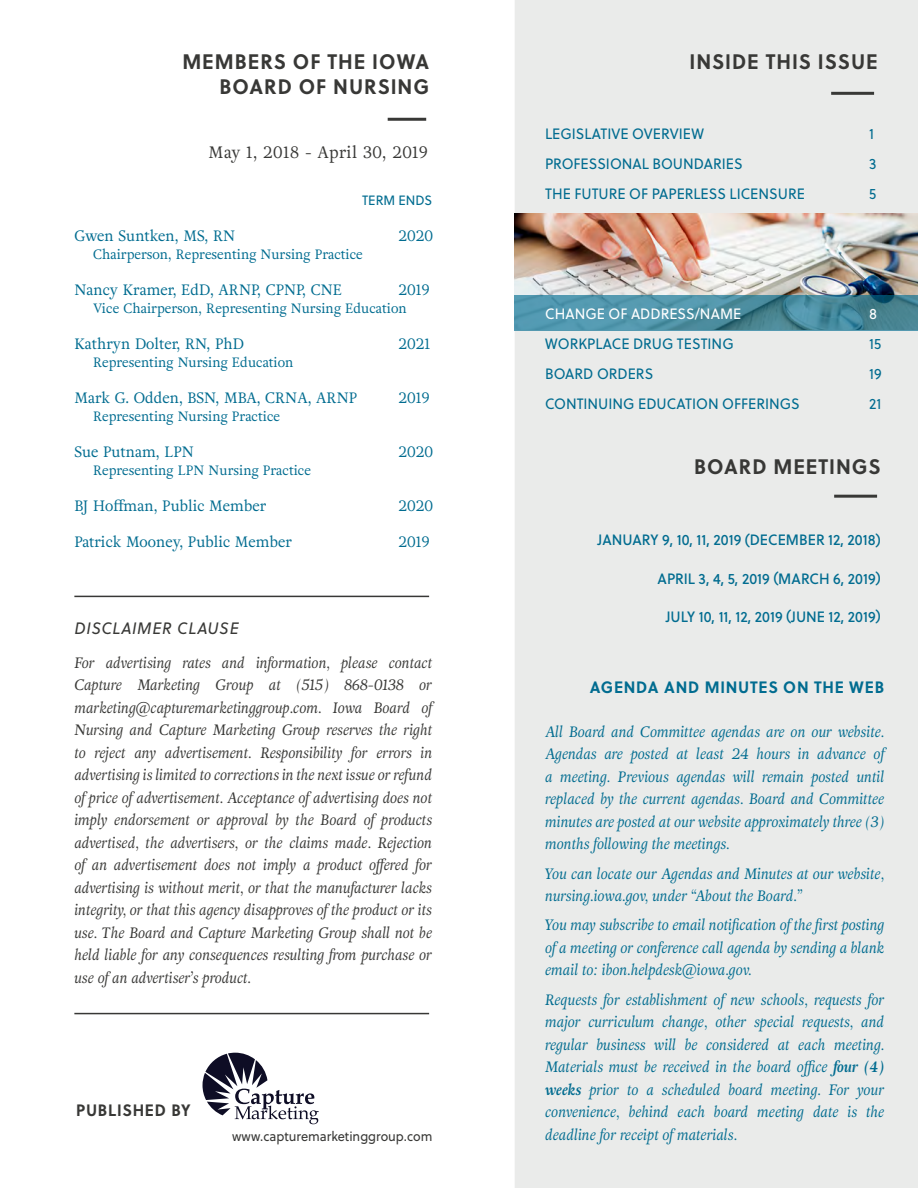
<style>
.page{position:relative;width:918px;height:1188px;background:#fff}
.page>*{position:absolute;margin:0;border:0;box-sizing:border-box;transform-origin:0 0}
.t1{font:700 21px/25.2px "Soleil";letter-spacing:.05em;color:#383836;text-align:right;scale:.94 1}
.t2{font:700 16.5px "Soleil";letter-spacing:.05em;color:#016c90;scale:.94 1}
.t3{font:16.5px "Adriane Text";letter-spacing:.025em;color:#383836;scale:.94 1}
.t4{font:italic 16.5px "Soleil";letter-spacing:.05em;color:#383836;scale:.94 1}
.t5{font:700 16.5px "Soleil";letter-spacing:.05em;color:#383836;scale:.94 1}
.t6{font:italic 15px/22.5px "Adriane Text";color:#016c90;text-align:justify;scale:.94 1}
.t7{font:italic 15px/22.5px "Adriane Text";color:#383836;text-align:justify;scale:.94 1}
.t8{font:15px "Adriane Text";color:#016c90;scale:.94 1}
.t9{font:15px "Soleil";color:#016c90;scale:.94 1}
.t10{font:15px "Soleil";color:#016c90;scale:.94 1}
.t11{font:15px "Soleil";color:#fff;scale:.94 1}
.t12{font:13.5px "Adriane Text";color:#016c90;scale:.94 1}
.t13{font:13.5px "Soleil";color:#383836;scale:.94 1}
.t14{font:13.5px "Soleil";color:#016c90;scale:.94 1}
.s1{font-weight:700}
</style>
<div class="page">
<div style="left:515px;top:0;width:403px;height:1188px;background:#eaebea"></div>
<hr style="left:388px;top:118px;width:38px;height:3px;background:#383836">
<hr style="left:831px;top:92px;width:43px;height:3px;background:#383836">
<hr style="left:834px;top:495px;width:43px;height:3px;background:#383836">
<img style="left:515px;top:213px;width:403px;height:82px">
<svg style="left:515px;top:295px;width:403px;height:36px;background:#4a8ca0"></svg>
<svg style="left:203px;top:1053px;width:116px;height:71px"></svg>
<hr style="left:74px;top:596px;width:355px;height:1px;background:#383836">
<hr style="left:74px;top:1013px;width:355px;height:1px;background:#383836">
<p class="t1" style="left:182px;top:48px;width:264px">MEMBERS OF THE IOWA<br>BOARD OF NURSING</p>
<p class="t3" style="left:209px;top:141px;width:235px">May 1, 2018 - April 30, 2019</p>
<p class="t14" style="left:362px;top:191px;width:76px">TERM ENDS</p>
<p class="t8" style="left:74px;top:226px;width:173px">Gwen Suntken, MS, RN</p>
<p class="t8" style="left:398px;top:226px;width:38px">2020</p>
<p class="t12" style="left:93px;top:245px;width:289px">Chairperson, Representing Nursing Practice</p>
<p class="t8" style="left:74px;top:280px;width:286px">Nancy Kramer, EdD, ARNP, CPNP, CNE</p>
<p class="t8" style="left:398px;top:280px;width:35px">2019</p>
<p class="t12" style="left:93px;top:299px;width:335px">Vice Chairperson, Representing Nursing Education</p>
<p class="t8" style="left:74px;top:334px;width:182px">Kathryn Dolter, RN, PhD</p>
<p class="t8" style="left:398px;top:334px;width:36px">2021</p>
<p class="t12" style="left:93px;top:353px;width:215px">Representing Nursing Education</p>
<p class="t8" style="left:74px;top:388px;width:302px">Mark G. Odden, BSN, MBA, CRNA, ARNP</p>
<p class="t8" style="left:398px;top:388px;width:35px">2019</p>
<p class="t12" style="left:93px;top:407px;width:200px">Representing Nursing Practice</p>
<p class="t8" style="left:74px;top:442px;width:129px">Sue Putnam, LPN</p>
<p class="t8" style="left:398px;top:442px;width:38px">2020</p>
<p class="t12" style="left:93px;top:461px;width:233px">Representing LPN Nursing Practice</p>
<p class="t8" style="left:74px;top:496px;width:206px">BJ Hoffman, Public Member</p>
<p class="t8" style="left:398px;top:496px;width:38px">2020</p>
<p class="t8" style="left:74px;top:532px;width:233px">Patrick Mooney, Public Member</p>
<p class="t8" style="left:398px;top:532px;width:35px">2019</p>
<p class="t4" style="left:74px;top:616px;width:176px">DISCLAIMER CLAUSE</p>
<p class="t7" style="left:74px;top:652px;width:382px">For advertising rates and information, please contact Capture Marketing Group at (515) 868-0138 or marketing@capturemarketinggroup.com. Iowa Board of Nursing and Capture Marketing Group reserves the right to reject any advertisement. Responsibility for errors in advertising is limited to corrections in the next issue or refund of price of advertisement. Acceptance of advertising does not imply endorsement or approval by the Board of products advertised, the advertisers, or the claims made. Rejection of an advertisement does not imply a product offered for advertising is without merit, or that the manufacturer lacks integrity, or that this agency disapproves of the product or its use. The Board and Capture Marketing Group shall not be held liable for any consequences resulting from purchase or use of an advertiser’s product.</p>
<p class="t5" style="left:76px;top:1098px;width:123px">PUBLISHED BY</p>
<p class="t13" style="left:232px;top:1126px;width:215px">www.capturemarketinggroup.com</p>
<p class="t1" style="left:690px;top:47px;width:202px">INSIDE THIS ISSUE</p>
<p class="t9" style="left:545px;top:123px;width:170px">LEGISLATIVE OVERVIEW</p>
<p class="t9" style="left:869px;top:123px;width:7px">1</p>
<p class="t9" style="left:545px;top:153px;width:212px">PROFESSIONAL BOUNDARIES</p>
<p class="t9" style="left:869px;top:153px;width:9px">3</p>
<p class="t9" style="left:545px;top:183px;width:278px">THE FUTURE OF PAPERLESS LICENSURE</p>
<p class="t9" style="left:869px;top:183px;width:9px">5</p>
<p class="t11" style="left:545px;top:303px;width:210px">CHANGE OF ADDRESS/NAME</p>
<p class="t11" style="left:869px;top:303px;width:10px">8</p>
<p class="t9" style="left:545px;top:333px;width:202px">WORKPLACE DRUG TESTING</p>
<p class="t9" style="left:869px;top:333px;width:14px">15</p>
<p class="t9" style="left:545px;top:363px;width:116px">BOARD ORDERS</p>
<p class="t9" style="left:869px;top:363px;width:15px">19</p>
<p class="t9" style="left:545px;top:393px;width:272px">CONTINUING EDUCATION OFFERINGS</p>
<p class="t9" style="left:869px;top:393px;width:14px">21</p>
<p class="t1" style="left:694px;top:453px;width:200px">BOARD MEETINGS</p>
<p class="t10" style="left:598px;top:529px;width:303px">JANUARY 9, 10, 11, 2019 (DECEMBER 12, 2018)</p>
<p class="t10" style="left:658px;top:567px;width:239px">APRIL 3, 4, 5, 2019 (MARCH 6, 2019)</p>
<p class="t10" style="left:666px;top:605px;width:230px">JULY 10, 11, 12, 2019 (JUNE 12, 2019)</p>
<p class="t2" style="left:590px;top:674px;width:315px">AGENDA AND MINUTES ON THE WEB</p>
<p class="t6" style="left:545px;top:721px;width:362px">All Board and Committee agendas are on our website.<br>Agendas are posted at least 24 hours in advance of a meeting. Previous agendas will remain posted until replaced by the current agendas. Board and Committee minutes are posted at our website approximately three (3) months following the meetings.</p>
<p class="t6" style="left:545px;top:862px;width:362px">You can locate our Agendas and Minutes at our website, nursing.iowa.gov, under “About the Board.”</p>
<p class="t6" style="left:545px;top:914px;width:362px">You may subscribe to email notification of the first posting of a meeting or conference call agenda by sending a blank email to: ibon.helpdesk@iowa.gov.</p>
<p class="t6" style="left:545px;top:988px;width:362px">Requests for establishment of new schools, requests for major curriculum change, other special requests, and regular business will be considered at each meeting.<br>Materials must be received in the board office <span class="s1">four (4) weeks</span> prior to a scheduled board meeting. For your convenience, behind each board meeting date is the deadline for receipt of materials.</p>
</div>
